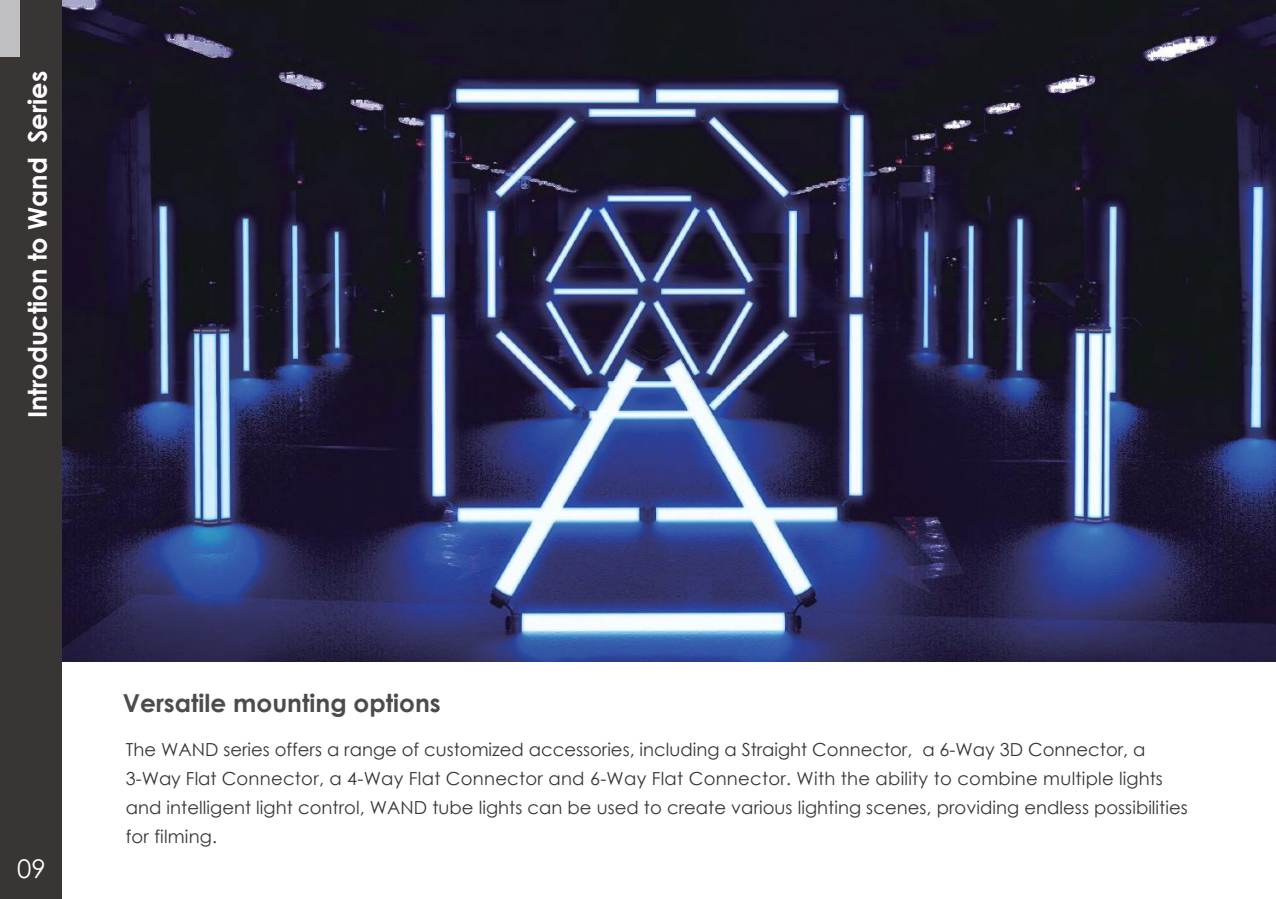
<style>
.page{position:relative;width:1276px;height:899px;background:#fff}
.page>*{position:absolute;margin:0;border:0;box-sizing:border-box;transform-origin:0 0}
.t1{font:25.88px "Century Gothic";color:#fff}
.t2{font:700 25.65px "Century Gothic";color:#fff}
.t3{font:700 24.75px "Century Gothic";color:#4e4b4c}
.t4{font:18px/29.2px "Century Gothic";letter-spacing:.005em;color:#393535}
</style>
<div class="page">
<img style="left:61px;top:0;width:1215px;height:662px">
<div style="left:0;top:0;width:61px;height:899px;background:#393535"></div>
<div style="left:0;top:0;width:19px;height:57px;background:#c0bfc1"></div>
<h2 class="t2" style="left:18px;top:418px;width:349px;rotate:-90deg">Introduction to Wand Series</h2>
<h1 class="t1" style="left:17px;top:850px;width:30px">09</h1>
<h3 class="t3" style="left:123px;top:685px;width:319px">Versatile mounting options</h3>
<p class="t4" style="left:126px;top:734px;width:1063px">The WAND series offers a range of customized accessories, including a Straight Connector, a 6-Way 3D Connector, a 3-Way Flat Connector, a 4-Way Flat Connector and 6-Way Flat Connector. With the ability to combine multiple lights and intelligent light control, WAND tube lights can be used to create various lighting scenes, providing endless possibilities for filming.</p>
</div>
